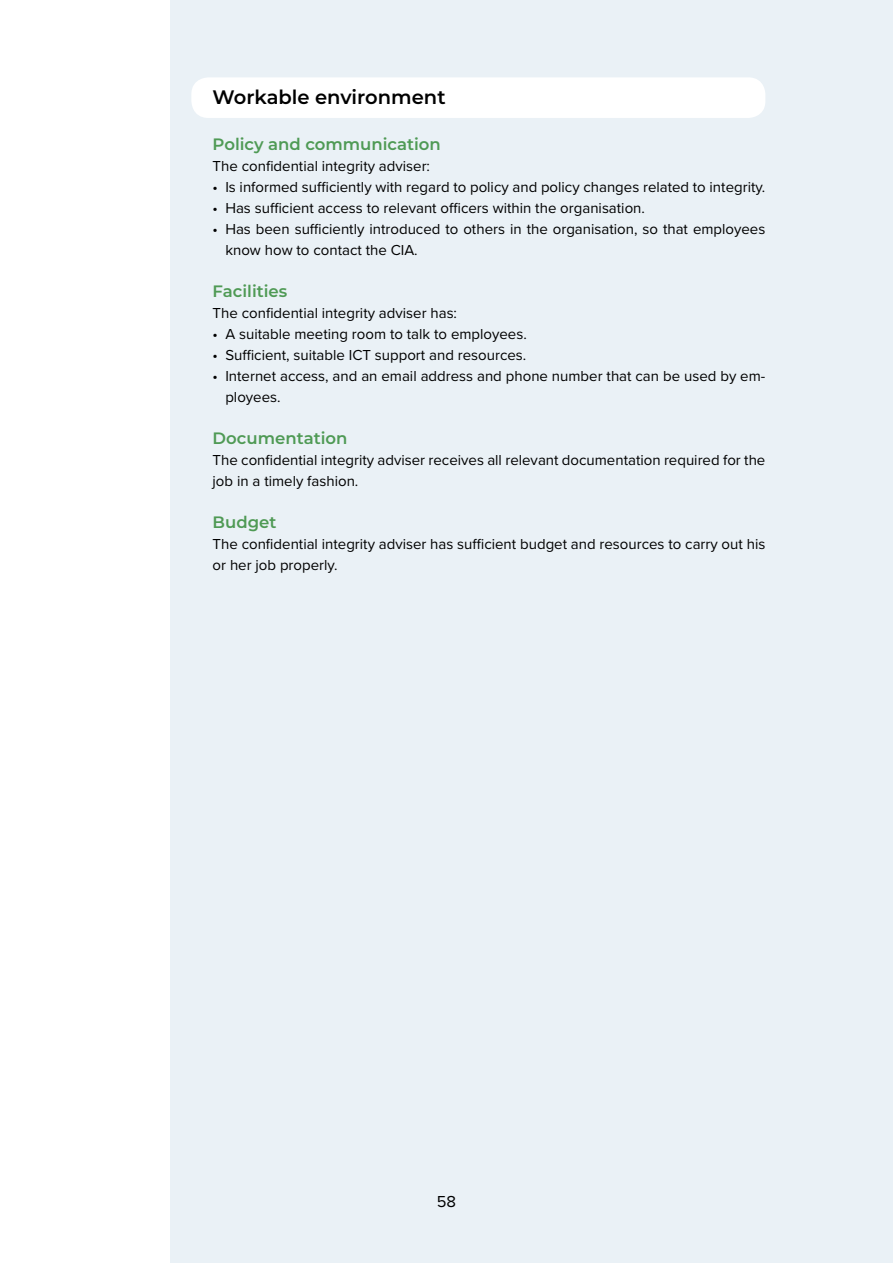
<style>
.page{position:relative;width:893px;height:1263px;background:#fff}
.page>*{position:absolute;margin:0;border:0;box-sizing:border-box;transform-origin:0 0}
.t1{font:600 19.5px "Montserrat";color:#000}
.t2{font:600 16.5px "Montserrat";color:#4f9a55}
.t3{font:16.5px "Proxima Nova";color:#000}
.t4{font:15px/21px "Proxima Nova";color:#000}
</style>
<div class="page">
<div style="left:170px;top:0;width:723px;height:1263px;background:#eaf1f6"></div>
<div style="left:191px;top:77px;width:574px;height:41px;background:#fff;border-radius:17px"></div>
<h1 class="t1" style="left:213px;top:83px;width:234px">Workable environment</h1>
<p class="t2" style="left:213px;top:133px;width:230px">Policy and communication</p>
<p class="t4" style="left:213px;top:155px;width:219px">The confidential integrity adviser:</p>
<p class="t4" style="left:213px;top:176px;width:554px">• Is informed sufficiently with regard to policy and policy changes related to integrity.</p>
<p class="t4" style="left:213px;top:197px;width:434px">• Has sufficient access to relevant officers within the organisation.</p>
<p class="t4" style="left:225px;top:218px;width:541px;text-indent:-13px">• Has been sufficiently introduced to others in the organisation, so that employees know how to contact the CIA.</p>
<p class="t2" style="left:213px;top:280px;width:76px">Facilities</p>
<p class="t4" style="left:213px;top:302px;width:246px">The confidential integrity adviser has:</p>
<p class="t4" style="left:213px;top:323px;width:316px">• A suitable meeting room to talk to employees.</p>
<p class="t4" style="left:213px;top:344px;width:315px">• Sufficient, suitable ICT support and resources.</p>
<p class="t4" style="left:225px;top:365px;width:541px;text-indent:-13px">• Internet access, and an email address and phone number that can be used by em&shy;ployees.</p>
<p class="t2" style="left:213px;top:427px;width:136px">Documentation</p>
<p class="t4" style="left:213px;top:449px;width:554px">The confidential integrity adviser receives all relevant documentation required for the job in a timely fashion.</p>
<p class="t2" style="left:213px;top:511px;width:65px">Budget</p>
<p class="t4" style="left:213px;top:533px;width:554px">The confidential integrity adviser has sufficient budget and resources to carry out his or her job properly.</p>
<p class="t3" style="left:437px;top:1189px;width:21px">58</p>
</div>
